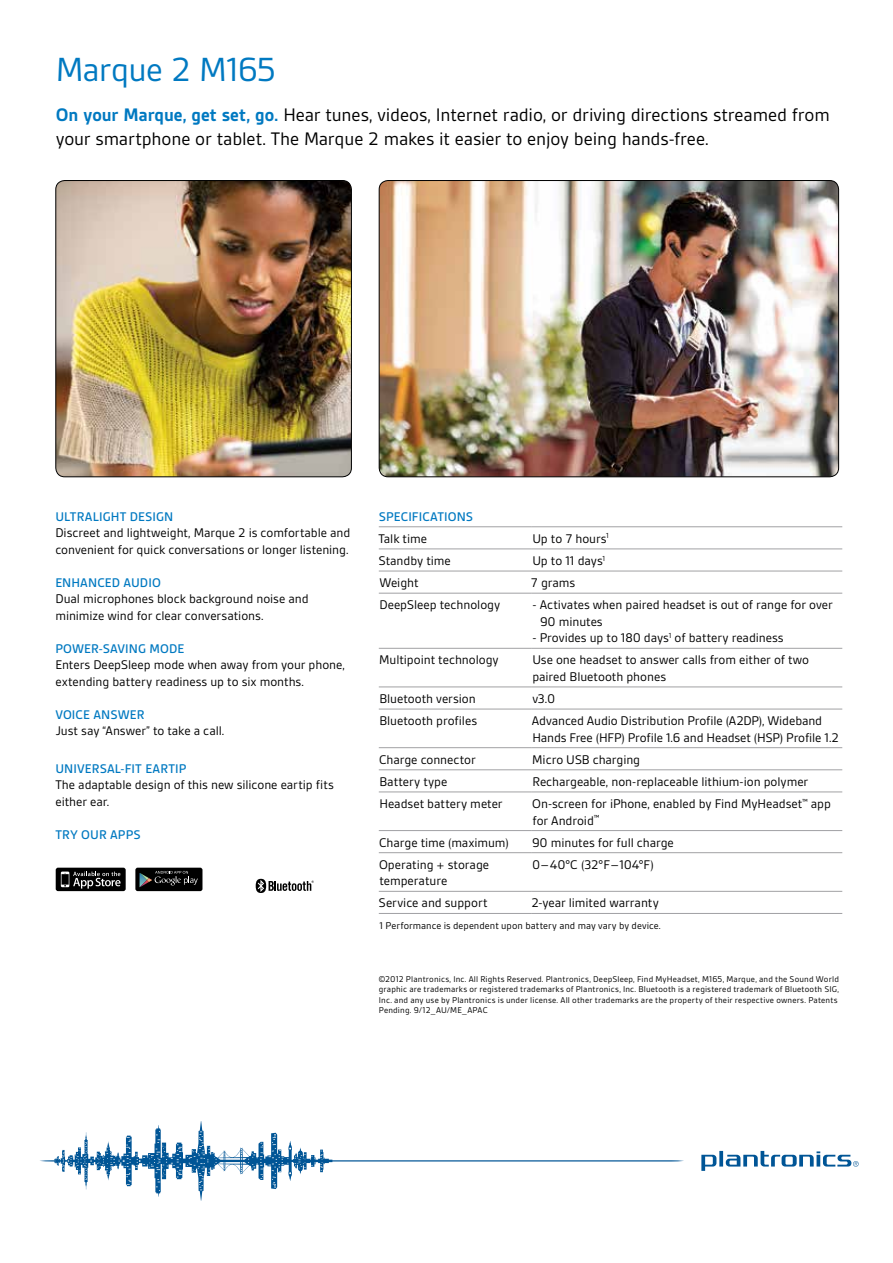
<style>
.page{position:relative;width:893px;height:1263px;background:#fff}
.page>*{position:absolute;margin:0;border:0;box-sizing:border-box;transform-origin:0 0}
.t1{font:36px "Gesta";letter-spacing:-.025em;color:#0079c1}
.t2{font:19.5px/24px "Gesta";letter-spacing:-.01em;color:#000}
.t3{font:13.5px/16.5px "Gesta";letter-spacing:-.005em;color:#000}
.t4{font:500 13.5px "Gesta";letter-spacing:.01em;color:#0079c1}
.t5{font:10.5px "Gesta";letter-spacing:.005em;color:#000}
.t6{font:9px/10.5px "Gesta";letter-spacing:.02em;color:#000}
.s1{font-weight:700;color:#0079c1}
</style>
<div class="page">
<svg style="left:701px;top:1151px;width:158px;height:20px"></svg>
<svg style="left:40px;top:1121px;width:644px;height:80px"></svg>
<img style="left:56px;top:181px;width:295px;height:296px">
<div style="left:55px;top:180px;width:297px;height:297px;border:1px solid #000;border-radius:9px"></div>
<img style="left:379px;top:181px;width:460px;height:296px">
<div style="left:379px;top:180px;width:460px;height:297px;border:1px solid #000;border-radius:9px"></div>
<hr style="left:379px;top:526px;width:153px;height:1px;background:#a1a1a4">
<hr style="left:532px;top:526px;width:310px;height:1px;background:#a1a1a4">
<hr style="left:379px;top:913px;width:153px;height:1px;background:#a1a1a4">
<hr style="left:532px;top:913px;width:310px;height:1px;background:#a1a1a4">
<hr style="left:379px;top:549px;width:153px;height:1px;background:#a1a1a4">
<hr style="left:532px;top:549px;width:310px;height:1px;background:#a1a1a4">
<hr style="left:379px;top:571px;width:153px;height:1px;background:#a1a1a4">
<hr style="left:532px;top:571px;width:310px;height:1px;background:#a1a1a4">
<hr style="left:379px;top:593px;width:153px;height:1px;background:#a1a1a4">
<hr style="left:532px;top:593px;width:310px;height:1px;background:#a1a1a4">
<hr style="left:379px;top:648px;width:153px;height:1px;background:#a1a1a4">
<hr style="left:532px;top:648px;width:310px;height:1px;background:#a1a1a4">
<hr style="left:379px;top:687px;width:153px;height:1px;background:#a1a1a4">
<hr style="left:532px;top:687px;width:310px;height:1px;background:#a1a1a4">
<hr style="left:379px;top:709px;width:153px;height:1px;background:#a1a1a4">
<hr style="left:532px;top:709px;width:310px;height:1px;background:#a1a1a4">
<hr style="left:379px;top:747px;width:153px;height:1px;background:#a1a1a4">
<hr style="left:532px;top:747px;width:310px;height:1px;background:#a1a1a4">
<hr style="left:379px;top:769px;width:153px;height:1px;background:#a1a1a4">
<hr style="left:532px;top:769px;width:310px;height:1px;background:#a1a1a4">
<hr style="left:379px;top:792px;width:153px;height:1px;background:#a1a1a4">
<hr style="left:532px;top:792px;width:310px;height:1px;background:#a1a1a4">
<hr style="left:379px;top:830px;width:153px;height:1px;background:#a1a1a4">
<hr style="left:532px;top:830px;width:310px;height:1px;background:#a1a1a4">
<hr style="left:379px;top:852px;width:153px;height:1px;background:#a1a1a4">
<hr style="left:532px;top:852px;width:310px;height:1px;background:#a1a1a4">
<hr style="left:379px;top:891px;width:153px;height:1px;background:#a1a1a4">
<hr style="left:532px;top:891px;width:310px;height:1px;background:#a1a1a4">
<svg style="left:256px;top:879px;width:58px;height:14px"></svg>
<svg style="left:55px;top:867px;width:71px;height:25px;background:#3a3a3a"></svg>
<div style="left:135px;top:868px;width:67px;height:23px;background:#000;border-radius:2px"></div>
<svg style="left:140px;top:871px;width:58px;height:16px"></svg>
<h1 class="t1" style="left:56px;top:51px;width:222px">Marque 2 M165</h1>
<h2 class="t2" style="left:56px;top:103px;width:776px"><span class="s1">On your Marque, get set, go.</span> Hear tunes, videos, Internet radio, or driving directions streamed from your smartphone or tablet. The Marque 2 makes it easier to enjoy being hands-free.</h2>
<p class="t4" style="left:55px;top:509px;width:119px">ULTRALIGHT DESIGN</p>
<p class="t3" style="left:55px;top:525px;width:297px">Discreet and lightweight, Marque 2 is comfortable and convenient for quick conversations or longer listening.</p>
<p class="t4" style="left:55px;top:575px;width:107px">ENHANCED AUDIO</p>
<p class="t3" style="left:55px;top:591px;width:255px">Dual microphones block background noise and minimize wind for clear conversations.</p>
<p class="t4" style="left:55px;top:641px;width:122px">POWER-SAVING MODE</p>
<p class="t3" style="left:55px;top:657px;width:291px">Enters DeepSleep mode when away from your phone, extending battery readiness up to six months.</p>
<p class="t4" style="left:55px;top:707px;width:91px">VOICE ANSWER</p>
<p class="t3" style="left:55px;top:723px;width:170px">Just say “Answer” to take a call.</p>
<p class="t4" style="left:55px;top:761px;width:131px">UNIVERSAL-FIT EARTIP</p>
<p class="t3" style="left:55px;top:777px;width:280px">The adaptable design of this new silicone eartip fits either ear.</p>
<p class="t4" style="left:55px;top:827px;width:87px">TRY OUR APPS</p>
<p class="t4" style="left:379px;top:509px;width:96px">SPECIFICATIONS</p>
<p class="t3" style="left:378px;top:530px;width:50px">Talk time</p>
<p class="t3" style="left:532px;top:530px;width:78px">Up to 7 hours<sup>1</sup></p>
<p class="t3" style="left:379px;top:552px;width:74px">Standby time</p>
<p class="t3" style="left:532px;top:552px;width:74px">Up to 11 days<sup>1</sup></p>
<p class="t3" style="left:379px;top:575px;width:41px">Weight</p>
<p class="t3" style="left:531px;top:575px;width:46px">7 grams</p>
<p class="t3" style="left:379px;top:597px;width:122px">DeepSleep technology</p>
<p class="t3" style="left:540px;top:597px;width:294px;text-indent:-7px">- Activates when paired headset is out of range for over<br>90 minutes</p>
<p class="t3" style="left:533px;top:630px;width:253px">- Provides up to 180 days<sup>1</sup> of battery readiness</p>
<p class="t3" style="left:379px;top:652px;width:121px">Multipoint technology</p>
<p class="t3" style="left:532px;top:652px;width:278px">Use one headset to answer calls from either of two paired Bluetooth phones</p>
<p class="t3" style="left:379px;top:690px;width:98px">Bluetooth version</p>
<p class="t3" style="left:533px;top:690px;width:24px">v3.0</p>
<p class="t3" style="left:379px;top:713px;width:99px">Bluetooth profiles</p>
<p class="t3" style="left:532px;top:713px;width:309px">Advanced Audio Distribution Profile (A2DP), Wideband<br>Hands Free (HFP) Profile 1.6 and Headset (HSP) Profile 1.2</p>
<p class="t3" style="left:379px;top:751px;width:98px">Charge connector</p>
<p class="t3" style="left:532px;top:751px;width:109px">Micro USB charging</p>
<p class="t3" style="left:379px;top:773px;width:70px">Battery type</p>
<p class="t3" style="left:532px;top:773px;width:277px">Rechargeable, non-replaceable lithium-ion polymer</p>
<p class="t3" style="left:379px;top:795px;width:125px">Headset battery meter</p>
<p class="t3" style="left:532px;top:795px;width:300px">On-screen for iPhone, enabled by Find MyHeadset<sup>™</sup> app for Android<sup>™</sup></p>
<p class="t3" style="left:379px;top:834px;width:131px">Charge time (maximum)</p>
<p class="t3" style="left:532px;top:834px;width:143px">90 minutes for full charge</p>
<p class="t3" style="left:379px;top:856px;width:112px">Operating + storage temperature</p>
<p class="t3" style="left:532px;top:856px;width:123px">0–40°C (32°F–104°F)</p>
<p class="t3" style="left:379px;top:895px;width:111px">Service and support</p>
<p class="t3" style="left:531px;top:895px;width:129px">2-year limited warranty</p>
<p class="t5" style="left:379px;top:920px;width:283px">1 Performance is dependent upon battery and may vary by device.</p>
<p class="t6" style="left:379px;top:974px;width:462px">©2012 Plantronics, Inc. All Rights Reserved. Plantronics, DeepSleep, Find MyHeadset, M165, Marque, and the Sound World graphic are trademarks or registered trademarks of Plantronics, Inc. Bluetooth is a registered trademark of Bluetooth SIG, Inc. and any use by Plantronics is under license. All other trademarks are the property of their respective owners. Patents Pending. 9/12_AU/ME_APAC</p>
</div>
